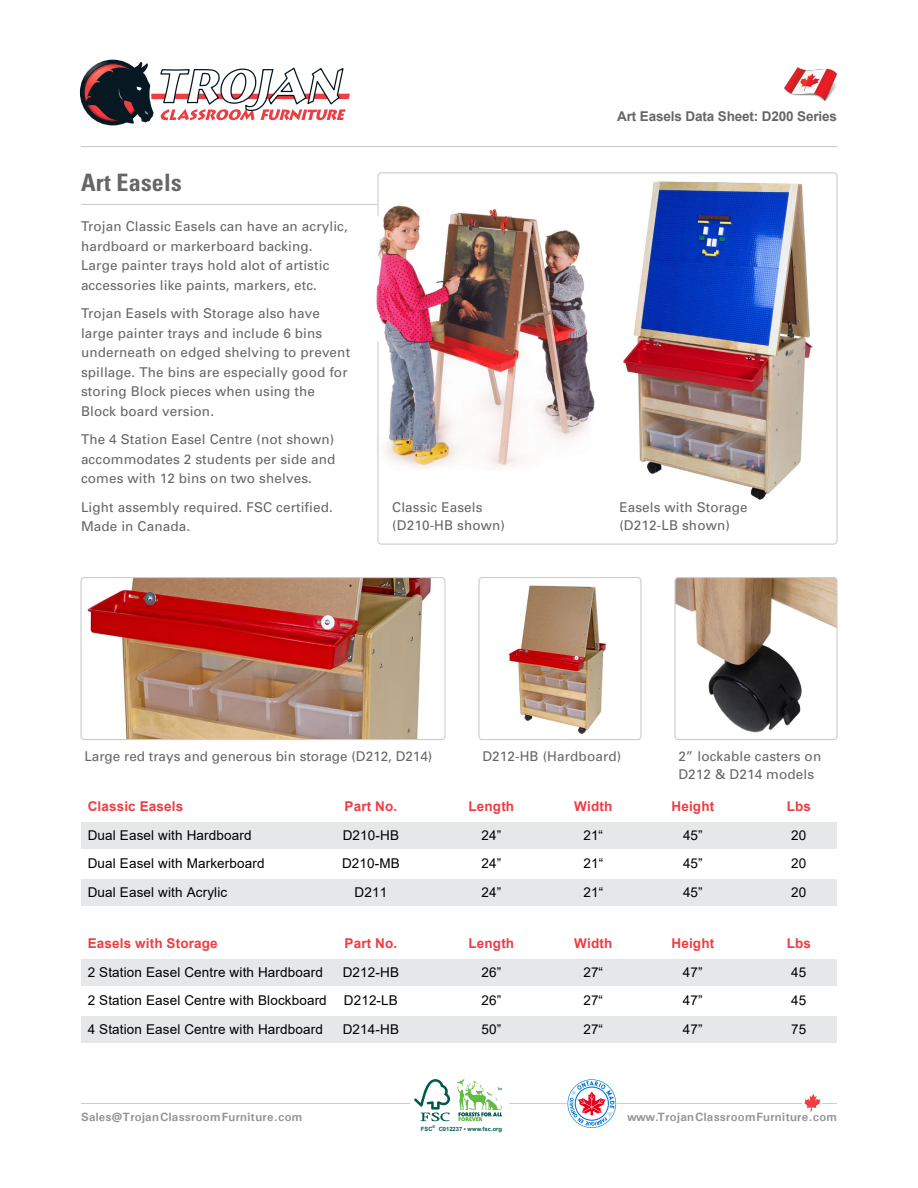
<style>
.page{position:relative;width:918px;height:1188px;background:#fff}
.page>*{position:absolute;margin:0;border:0;box-sizing:border-box;transform-origin:0 0}
.t1{font:700 condensed 24px "Univers";letter-spacing:.01em;color:#666}
.t2{font:13.5px/19.5px "Univers";letter-spacing:.01em;color:#666}
.t3{font:13.5px "Arial";letter-spacing:.01em;color:#000}
.t4{font:700 13.5px "Arial";letter-spacing:.01em;color:#ee3d43}
.t5{font:700 13.5px "Arial";letter-spacing:-.01em;color:#666}
.t6{font:700 12px "Univers";letter-spacing:.025em;color:#929497}
.t7{font:700 5.7px "Arial";letter-spacing:.005em;color:#00594c}
.s1{font-size:10.5px}
</style>
<div class="page">
<img style="left:376px;top:205px;width:219px;height:263px">
<img style="left:508px;top:585px;width:99px;height:149px">
<img style="left:623px;top:181px;width:190px;height:319px">
<img style="left:87px;top:579px;width:344px;height:159px">
<img style="left:784px;top:68px;width:53px;height:33px">
<svg style="left:79px;top:59px;width:271px;height:88px"></svg>
<hr style="left:81px;top:204px;width:296px;height:1px;background:#ccc">
<div style="left:81px;top:822px;width:756px;height:27px;background:#e6e7e8"></div>
<div style="left:81px;top:879px;width:756px;height:27px;background:#e6e7e8"></div>
<div style="left:81px;top:959px;width:756px;height:27px;background:#e6e7e8"></div>
<div style="left:81px;top:1016px;width:756px;height:27px;background:#e6e7e8"></div>
<hr style="left:81px;top:146px;width:756px;height:1px;background:#ccc">
<div style="left:80px;top:577px;width:366px;height:163px;border:1px solid #ccc;border-radius:3px"></div>
<hr style="left:81px;top:1103px;width:756px;height:1px;background:#ccc">
<div style="left:410px;top:1078px;width:99px;height:58px;background:#fff"></div>
<svg style="left:414px;top:1079px;width:36px;height:42px"></svg>
<svg style="left:456px;top:1079px;width:46px;height:42px"></svg>
<svg style="left:802px;top:1094px;width:20px;height:18px"></svg>
<svg style="left:568px;top:1079px;width:48px;height:49px"></svg>
<div style="left:478px;top:577px;width:164px;height:163px;border:1px solid #ccc;border-radius:3px"></div>
<img style="left:676px;top:579px;width:160px;height:154px">
<div style="left:674px;top:577px;width:164px;height:163px;border:1px solid #ccc;border-radius:3px"></div>
<h1 class="t1" style="left:81px;top:168px;width:102px">Art Easels</h1>
<p class="t2" style="left:81px;top:217px;width:268px">Trojan Classic Easels can have an acrylic, hardboard or markerboard backing.<br>Large painter trays hold alot of artistic accessories like paints, markers, etc.</p>
<p class="t2" style="left:81px;top:304px;width:271px">Trojan Easels with Storage also have large painter trays and include 6 bins underneath on edged shelving to prevent spillage. The bins are especially good for storing Block pieces when using the Block board version.</p>
<p class="t2" style="left:81px;top:430px;width:256px;text-align:justify">The 4 Station Easel Centre (not shown) accommodates 2 students per side and comes with 12 bins on two shelves.</p>
<p class="t2" style="left:81px;top:497px;width:253px">Light assembly required. FSC certified.<br>Made in Canada.</p>
<p class="t2" style="left:392px;top:498px;width:114px;line-height:18px">Classic Easels (D210-HB shown)</p>
<p class="t5" style="left:617px;top:107px;width:221px">Art Easels Data Sheet: D200 Series</p>
<p class="t2" style="left:619px;top:498px;width:130px;line-height:18px">Easels with Storage (D212-LB shown)</p>
<p class="t2" style="left:84px;top:746px;width:350px">Large red trays and generous bin storage (D212, D214)</p>
<p class="t2" style="left:482px;top:746px;width:140px">D212-HB (Hardboard)</p>
<p class="t2" style="left:678px;top:747px;width:144px;line-height:18px">2” lockable casters on<br>D212 &amp; D214 models</p>
<p class="t4" style="left:88px;top:797px;width:97px">Classic Easels</p>
<p class="t4" style="left:345px;top:797px;width:54px">Part No.</p>
<p class="t4" style="left:469px;top:797px;width:47px">Length</p>
<p class="t4" style="left:574px;top:797px;width:40px">Width</p>
<p class="t4" style="left:672px;top:797px;width:44px">Height</p>
<p class="t4" style="left:787px;top:797px;width:26px">Lbs</p>
<p class="t3" style="left:88px;top:826px;width:165px">Dual Easel with Hardboard</p>
<p class="t3" style="left:343px;top:826px;width:58px">D210-HB</p>
<p class="t3" style="left:481px;top:826px;width:21px">24”</p>
<p class="t3" style="left:583px;top:826px;width:21px">21“</p>
<p class="t3" style="left:683px;top:826px;width:21px">45”</p>
<p class="t3" style="left:791px;top:826px;width:17px">20</p>
<p class="t3" style="left:88px;top:854px;width:178px">Dual Easel with Markerboard</p>
<p class="t3" style="left:342px;top:854px;width:59px">D210-MB</p>
<p class="t3" style="left:482px;top:854px;width:21px">24”</p>
<p class="t3" style="left:583px;top:854px;width:21px">21“</p>
<p class="t3" style="left:683px;top:854px;width:21px">45”</p>
<p class="t3" style="left:791px;top:854px;width:17px">20</p>
<p class="t3" style="left:88px;top:883px;width:141px">Dual Easel with Acrylic</p>
<p class="t3" style="left:355px;top:883px;width:34px">D211</p>
<p class="t3" style="left:482px;top:883px;width:21px">24”</p>
<p class="t3" style="left:583px;top:883px;width:21px">21“</p>
<p class="t3" style="left:683px;top:883px;width:21px">45”</p>
<p class="t3" style="left:791px;top:883px;width:17px">20</p>
<p class="t4" style="left:88px;top:934px;width:131px">Easels with Storage</p>
<p class="t4" style="left:345px;top:934px;width:54px">Part No.</p>
<p class="t4" style="left:469px;top:934px;width:47px">Length</p>
<p class="t4" style="left:574px;top:934px;width:40px">Width</p>
<p class="t4" style="left:672px;top:934px;width:44px">Height</p>
<p class="t4" style="left:787px;top:934px;width:26px">Lbs</p>
<p class="t3" style="left:88px;top:963px;width:237px">2 Station Easel Centre with Hardboard</p>
<p class="t3" style="left:343px;top:963px;width:58px">D212-HB</p>
<p class="t3" style="left:481px;top:963px;width:21px">26”</p>
<p class="t3" style="left:583px;top:963px;width:21px">27“</p>
<p class="t3" style="left:683px;top:963px;width:21px">47”</p>
<p class="t3" style="left:791px;top:963px;width:17px">45</p>
<p class="t3" style="left:88px;top:991px;width:241px">2 Station Easel Centre with Blockboard</p>
<p class="t3" style="left:344px;top:991px;width:56px">D212-LB</p>
<p class="t3" style="left:481px;top:991px;width:21px">26”</p>
<p class="t3" style="left:583px;top:991px;width:21px">27“</p>
<p class="t3" style="left:683px;top:991px;width:21px">47”</p>
<p class="t3" style="left:791px;top:991px;width:17px">45</p>
<p class="t3" style="left:88px;top:1020px;width:237px">4 Station Easel Centre with Hardboard</p>
<p class="t3" style="left:343px;top:1020px;width:58px">D214-HB</p>
<p class="t3" style="left:481px;top:1020px;width:21px">50”</p>
<p class="t3" style="left:583px;top:1020px;width:21px">27“</p>
<p class="t3" style="left:683px;top:1020px;width:21px">47”</p>
<p class="t3" style="left:791px;top:1020px;width:17px">75</p>
<p class="t6" style="left:81px;top:1109px;width:223px">Sales<span class="s1">@</span>TrojanClassroomFurniture.com</p>
<p class="t6" style="left:627px;top:1109px;width:212px">www.TrojanClassroomFurniture.com</p>
<p class="t7" style="left:421px;top:1125px;width:83px">FSC<sup>®</sup> C012237 • www.fsc.org</p>
</div>
